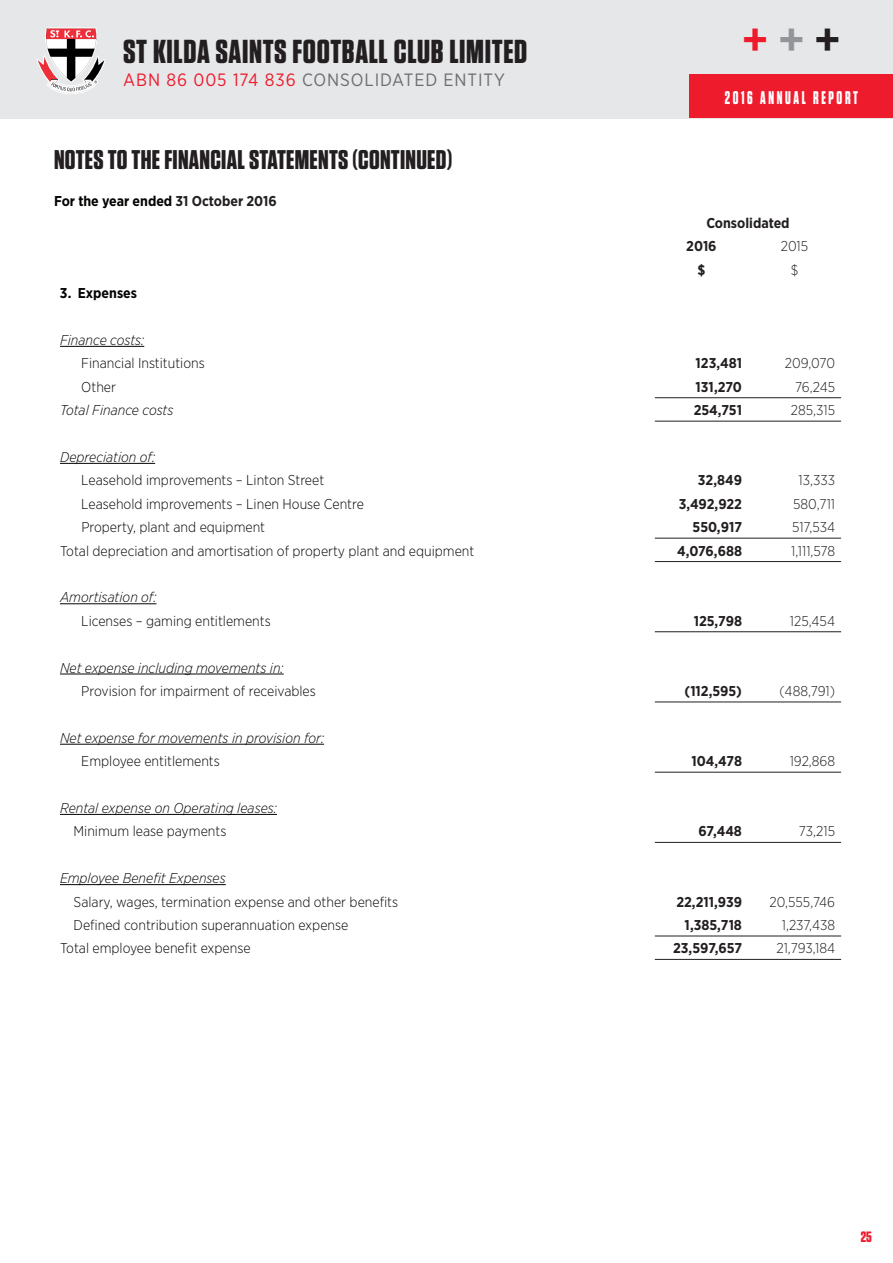
<style>
.page{position:relative;width:893px;height:1263px;background:#fff}
.page>*{position:absolute;margin:0;border:0;box-sizing:border-box;transform-origin:0 0}
.t1{font:500 49.5px "Gotham Narrow";color:#ee1b2d}
.t2{font:700 33.15px "Tungsten";letter-spacing:.02em;color:#231f20}
.t3{font:700 27px "Tungsten";letter-spacing:.01em;color:#231f20}
.t4{font:700 18.3px "Tungsten";letter-spacing:.18em;color:#fff;scale:.8 1}
.t5{font:17.85px "Gotham Narrow";letter-spacing:.05em;color:#6c6d70}
.t6{font:700 15px "Tungsten";color:#ee1b2d}
.t7{font:300 14.25px "Gotham Narrow";color:#040503}
.t8{font:italic 300 14.25px "Gotham Narrow";color:#040503}
.t9{font:700 14.25px/23.4px "Gotham Narrow";color:#231f20}
.t10{font:300 14.25px "Gotham Narrow";color:#231f20}
.t11{font:700 14.25px "Gotham Narrow";color:#040503}
.s1{color:#ee1b2d}
.s2{color:#231f20}
.s3{color:#939598}
</style>
<div class="page">
<div style="left:0;top:0;width:893px;height:119px;background:#e6e7e9"></div>
<svg style="left:37px;top:27px;width:68px;height:67px"></svg>
<div style="left:690px;top:74px;width:203px;height:44px;background:#ee1b2d"></div>
<hr style="left:655px;top:936px;width:93px;height:1px;background:#231f20">
<hr style="left:748px;top:936px;width:93px;height:1px;background:#231f20">
<hr style="left:655px;top:959px;width:93px;height:1px;background:#231f20">
<hr style="left:748px;top:959px;width:93px;height:1px;background:#231f20">
<hr style="left:655px;top:538px;width:93px;height:1px;background:#231f20">
<hr style="left:748px;top:538px;width:93px;height:1px;background:#231f20">
<hr style="left:655px;top:561px;width:93px;height:1px;background:#231f20">
<hr style="left:748px;top:561px;width:93px;height:1px;background:#231f20">
<hr style="left:655px;top:397px;width:93px;height:1px;background:#231f20">
<hr style="left:748px;top:397px;width:93px;height:1px;background:#231f20">
<hr style="left:655px;top:421px;width:93px;height:1px;background:#231f20">
<hr style="left:748px;top:421px;width:93px;height:1px;background:#231f20">
<hr style="left:655px;top:631px;width:93px;height:1px;background:#231f20">
<hr style="left:748px;top:631px;width:93px;height:1px;background:#231f20">
<hr style="left:655px;top:702px;width:93px;height:1px;background:#231f20">
<hr style="left:748px;top:702px;width:93px;height:1px;background:#231f20">
<hr style="left:655px;top:772px;width:93px;height:1px;background:#231f20">
<hr style="left:748px;top:772px;width:93px;height:1px;background:#231f20">
<hr style="left:655px;top:842px;width:93px;height:1px;background:#231f20">
<hr style="left:748px;top:842px;width:93px;height:1px;background:#231f20">
<hr style="left:60px;top:346px;width:84px;height:1px;background:#040503">
<hr style="left:60px;top:463px;width:95px;height:1px;background:#040503">
<hr style="left:60px;top:603px;width:97px;height:1px;background:#040503">
<hr style="left:60px;top:674px;width:224px;height:1px;background:#040503">
<hr style="left:60px;top:744px;width:264px;height:1px;background:#040503">
<hr style="left:60px;top:814px;width:217px;height:1px;background:#040503">
<hr style="left:60px;top:884px;width:166px;height:1px;background:#040503">
<h2 class="t2" style="left:123px;top:34px;width:406px">ST KILDA SAINTS FOOTBALL CLUB LIMITED</h2>
<p class="t5" style="left:123px;top:68px;width:383px"><span class="s1">ABN 86 005 174 836</span> CONSOLIDATED ENTITY</p>
<h3 class="t3" style="left:54px;top:146px;width:400px">NOTES TO THE FINANCIAL STATEMENTS (CONTINUED)</h3>
<p class="t11" style="left:54px;top:191px;width:224px">For the year ended <span class="s2">31 October 2016</span></p>
<h1 class="t1" style="left:742px;top:8px;width:101px">+<span class="s3">+</span> <span class="s2">+</span></h1>
<p class="t4" style="left:725px;top:88px;width:168px">2016 ANNUAL REPORT</p>
<p class="t9" style="left:686px;top:211px;width:105px;text-indent:20px">Consolidated<br>2016</p>
<p class="t10" style="left:781px;top:238px;width:29px">2015</p>
<p class="t9" style="left:697px;top:258px;width:9px">$</p>
<p class="t10" style="left:791px;top:261px;width:9px">$</p>
<p class="t11" style="left:60px;top:284px;width:79px">3. Expenses</p>
<p class="t8" style="left:60px;top:331px;width:86px">Finance costs:</p>
<p class="t7" style="left:81px;top:355px;width:125px">Financial Institutions</p>
<p class="t9" style="left:696px;top:351px;width:48px">123,481</p>
<p class="t10" style="left:785px;top:355px;width:52px">209,070</p>
<p class="t7" style="left:81px;top:378px;width:36px">Other</p>
<p class="t9" style="left:696px;top:375px;width:48px">131,270</p>
<p class="t10" style="left:795px;top:378px;width:42px">76,245</p>
<p class="t8" style="left:60px;top:401px;width:115px">Total Finance costs</p>
<p class="t9" style="left:694px;top:398px;width:50px">254,751</p>
<p class="t10" style="left:791px;top:401px;width:46px">285,315</p>
<p class="t8" style="left:60px;top:448px;width:97px">Depreciation of:</p>
<p class="t7" style="left:81px;top:472px;width:244px">Leasehold improvements – Linton Street</p>
<p class="t9" style="left:698px;top:468px;width:46px">32,849</p>
<p class="t10" style="left:798px;top:472px;width:38px">13,333</p>
<p class="t7" style="left:81px;top:495px;width:284px">Leasehold improvements – Linen House Centre</p>
<p class="t9" style="left:679px;top:492px;width:65px">3,492,922</p>
<p class="t10" style="left:793px;top:495px;width:43px">580,711</p>
<p class="t7" style="left:81px;top:518px;width:185px">Property, plant and equipment</p>
<p class="t9" style="left:692px;top:515px;width:51px">550,917</p>
<p class="t10" style="left:792px;top:518px;width:45px">517,534</p>
<p class="t7" style="left:60px;top:542px;width:416px">Total depreciation and amortisation of property plant and equipment</p>
<p class="t9" style="left:677px;top:539px;width:66px">4,076,688</p>
<p class="t10" style="left:791px;top:542px;width:45px">1,111,578</p>
<p class="t8" style="left:60px;top:589px;width:98px">Amortisation of:</p>
<p class="t7" style="left:81px;top:612px;width:191px">Licenses – gaming entitlements</p>
<p class="t9" style="left:694px;top:609px;width:50px">125,798</p>
<p class="t10" style="left:790px;top:612px;width:47px">125,454</p>
<p class="t8" style="left:60px;top:659px;width:225px">Net expense including movements in:</p>
<p class="t7" style="left:81px;top:682px;width:236px">Provision for impairment of receivables</p>
<p class="t9" style="left:685px;top:679px;width:59px">(112,595)</p>
<p class="t10" style="left:779px;top:682px;width:57px">(488,791)</p>
<p class="t8" style="left:60px;top:729px;width:266px">Net expense for movements in provision for:</p>
<p class="t7" style="left:81px;top:752px;width:140px">Employee entitlements</p>
<p class="t9" style="left:691px;top:749px;width:52px">104,478</p>
<p class="t10" style="left:790px;top:752px;width:47px">192,868</p>
<p class="t8" style="left:60px;top:799px;width:218px">Rental expense on Operating leases:</p>
<p class="t7" style="left:74px;top:823px;width:154px">Minimum lease payments</p>
<p class="t9" style="left:698px;top:819px;width:45px">67,448</p>
<p class="t10" style="left:799px;top:823px;width:38px">73,215</p>
<p class="t8" style="left:60px;top:869px;width:167px">Employee Benefit Expenses</p>
<p class="t7" style="left:74px;top:893px;width:326px">Salary, wages, termination expense and other benefits</p>
<p class="t9" style="left:676px;top:890px;width:67px">22,211,939</p>
<p class="t10" style="left:770px;top:893px;width:67px">20,555,746</p>
<p class="t7" style="left:74px;top:916px;width:276px">Defined contribution superannuation expense</p>
<p class="t9" style="left:685px;top:913px;width:59px">1,385,718</p>
<p class="t10" style="left:782px;top:916px;width:55px">1,237,438</p>
<p class="t7" style="left:60px;top:940px;width:192px">Total employee benefit expense</p>
<p class="t9" style="left:673px;top:936px;width:70px">23,597,657</p>
<p class="t10" style="left:776px;top:940px;width:60px">21,793,184</p>
<p class="t6" style="left:861px;top:1229px;width:13px">25</p>
</div>
